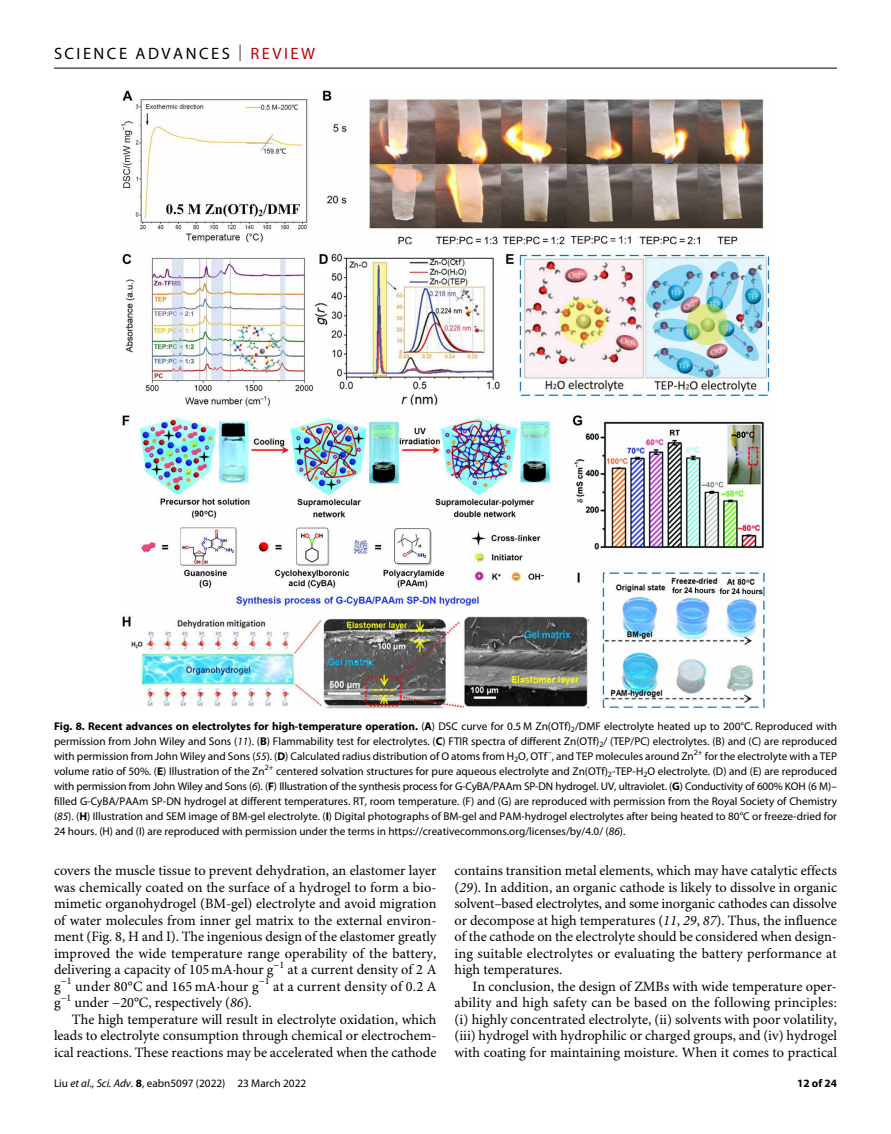
<style>
.page{position:relative;width:891px;height:1134px;background:#fff}
.page>*{position:absolute;margin:0;border:0;box-sizing:border-box;transform-origin:0 0}
.t1{font:16.5px "Myriad Pro";letter-spacing:.15em;color:#000}
.t2{font:14.25px/16.5px "Minion Pro";color:#000;text-align:justify}
.t3{font:11.25px/15px "Myriad Pro";color:#000;text-align:justify}
.t4{font:700 11.25px "Myriad Pro";color:#000}
.s1{font-weight:300}
.s2{color:#b10508}
.s3{font-weight:700}
.s4{font-style:italic}
</style>
<div class="page">
<hr style="left:54px;top:68px;width:783px;height:1px;background:#000">
<img style="left:122px;top:90px;width:648px;height:618px">
<p class="t1" style="left:54px;top:40px;width:262px">SCIENCE ADVANCES <span class="s1">|</span> <span class="s2">REVIEW</span></p>
<p class="t3" style="left:54px;top:719px;width:785px"><span class="s3">Fig. 8. Recent advances on electrolytes for high-temperature operation.</span> (<span class="s3">A</span>) DSC curve for 0.5 M Zn(OTf)<sub>2</sub>/DMF electrolyte heated up to 200°C. Reproduced with permission from John Wiley and Sons (<span class="s4">11</span>). (<span class="s3">B</span>) Flammability test for electrolytes. (<span class="s3">C</span>) FTIR spectra of different Zn(OTf)<sub>2</sub>/ (TEP/PC) electrolytes. (B) and (C) are reproduced with permission from John Wiley and Sons (<span class="s4">55</span>). (<span class="s3">D</span>) Calculated radius distribution of O atoms from H<sub>2</sub>O, OTf<sup>−</sup>, and TEP molecules around Zn<sup>2+</sup> for the electrolyte with a TEP volume ratio of 50%. (<span class="s3">E</span>) Illustration of the Zn<sup>2+</sup> centered solvation structures for pure aqueous electrolyte and Zn(OTf)<sub>2</sub>-TEP-H<sub>2</sub>O electrolyte. (D) and (E) are reproduced with permission from John Wiley and Sons (<span class="s4">6</span>). (<span class="s3">F</span>) Illustration of the synthesis process for G-CyBA/PAAm SP-DN hydrogel. UV, ultraviolet. (<span class="s3">G</span>) Conductivity of 600% KOH (6 M)– filled G-CyBA/PAAm SP-DN hydrogel at different temperatures. RT, room temperature. (F) and (G) are reproduced with permission from the Royal Society of Chemistry (<span class="s4">85</span>). (<span class="s3">H</span>) Illustration and SEM image of BM-gel electrolyte. (<span class="s3">I</span>) Digital photographs of BM-gel and PAM-hydrogel electrolytes after being heated to 80°C or freeze-dried for 24 hours. (H) and (I) are reproduced with permission under the terms in https://creativecommons.org/licenses/by/4.0/ (<span class="s4">86</span>).</p>
<p class="t2" style="left:54px;top:864px;width:384px">covers the muscle tissue to prevent dehydration, an elastomer layer was chemically coated on the surface of a hydrogel to form a bio&shy;mimetic organohydrogel (BM-gel) electrolyte and avoid migration of water molecules from inner gel matrix to the external environ&shy;ment (Fig. 8, H and I). The ingenious design of the elastomer greatly improved the wide temperature range operability of the battery, delivering a capacity of 105mA·hour g<sup>−1</sup> at a current density of 2 A g<sup>−1</sup> under 80°C and 165 mA·hour g<sup>−1</sup> at a current density of 0.2 A g<sup>−1</sup> under −20°C, respectively (<span class="s4">86</span>).</p>
<p class="t2" style="left:54px;top:1012px;width:384px;text-indent:18px">The high temperature will result in electrolyte oxidation, which leads to electrolyte consumption through chemical or electrochem&shy;ical reactions. These reactions may be accelerated when the cathode</p>
<p class="t3" style="left:54px;top:1076px;width:254px">Liu <span class="s4">et al</span>., <span class="s4">Sci. Adv.</span> <span class="s3">8</span>, eabn5097 (2022) 23 March 2022</p>
<p class="t2" style="left:454px;top:864px;width:384px">contains transition metal elements, which may have catalytic effects (<span class="s4">29</span>). In addition, an organic cathode is likely to dissolve in organic solvent–based electrolytes, and some inorganic cathodes can dissolve or decompose at high temperatures (<span class="s4">11</span>, <span class="s4">29</span>, <span class="s4">87</span>). Thus, the influence of the cathode on the electrolyte should be considered when design&shy;ing suitable electrolytes or evaluating the battery performance at high temperatures.</p>
<p class="t2" style="left:454px;top:979px;width:384px;text-indent:18px">In conclusion, the design of ZMBs with wide temperature oper&shy;ability and high safety can be based on the following principles: (i) highly concentrated electrolyte, (ii) solvents with poor volatility, (iii) hydrogel with hydrophilic or charged groups, and (iv) hydrogel with coating for maintaining moisture. When it comes to practical</p>
<p class="t4" style="left:797px;top:1074px;width:41px">12 of 24</p>
</div>
